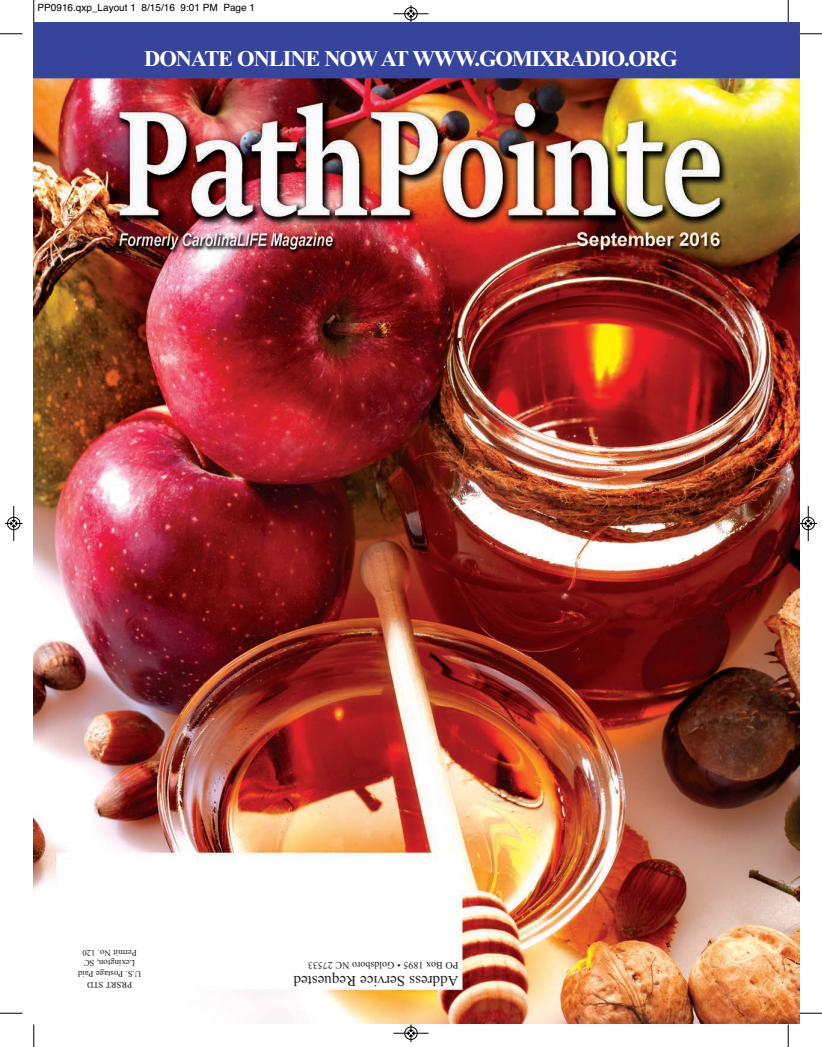
<style>
.page{position:relative;width:822px;height:1047px;background:#fff}
.page>*{position:absolute;margin:0;border:0;box-sizing:border-box;transform-origin:0 0}
.t1{font:700 22.5px "Times New Roman";letter-spacing:-.05em;color:#fff}
.t2{font:15px "Times New Roman";color:#231f20}
.t3{font:10px "Helvetica";color:#000}
.t4{font:10px "Times New Roman";color:#231f20}
.t5{font:8.75px/10.5px "Times New Roman";color:#231f20;text-align:center}
</style>
<div class="page">
<img style="left:34px;top:22px;width:765px;height:1001px">
<svg style="left:33px;top:0;width:2px;height:22px"></svg>
<svg style="left:0;top:33px;width:22px;height:2px"></svg>
<svg style="left:787px;top:0;width:1px;height:22px"></svg>
<svg style="left:799px;top:33px;width:22px;height:2px"></svg>
<svg style="left:33px;top:1024px;width:2px;height:22px"></svg>
<svg style="left:0;top:1012px;width:22px;height:1px"></svg>
<svg style="left:787px;top:1024px;width:1px;height:22px"></svg>
<svg style="left:799px;top:1012px;width:22px;height:1px"></svg>
<hr style="left:393px;top:14px;width:35px;height:1px;background:#000">
<div style="left:404px;top:7px;width:13px;height:13px;border:1px solid #000;border-radius:50%"></div>
<svg style="left:407px;top:5px;width:7px;height:17px"></svg>
<hr style="left:393px;top:1032px;width:35px;height:1px;background:#000">
<div style="left:404px;top:1026px;width:13px;height:13px;border:1px solid #000;border-radius:50%"></div>
<svg style="left:407px;top:1024px;width:7px;height:17px"></svg>
<div style="left:7px;top:516px;width:13px;height:14px;border:1px solid #fff;border-radius:50%"></div>
<hr style="left:14px;top:506px;width:1px;height:35px;background:#000">
<div style="left:7px;top:517px;width:13px;height:13px;border:1px solid #000;border-radius:50%"></div>
<svg style="left:5px;top:520px;width:17px;height:6px"></svg>
<div style="left:801px;top:516px;width:13px;height:14px;border:1px solid #fff;border-radius:50%"></div>
<hr style="left:807px;top:506px;width:1px;height:35px;background:#000">
<div style="left:801px;top:517px;width:13px;height:13px;border:1px solid #000;border-radius:50%"></div>
<svg style="left:799px;top:520px;width:17px;height:6px"></svg>
<p class="t3" style="left:38px;top:2px;width:219px">PP0916.qxp_Layout 1 8/15/16 9:01 PM Page 1</p>
<h1 class="t1" style="left:144px;top:45px;width:534px">DONATE ONLINE NOW AT WWW.GOMIXRADIO.ORG</h1>
<p class="t5" style="left:141px;top:989px;width:65px;rotate:-180deg">PRSRT STD<br>U.S. Postage Paid<br>Lexington, SC<br>Permit No. 120</p>
<p class="t4" style="left:458px;top:970px;width:152px;rotate:-180deg">PO Box 1895 • Goldsboro NC 27533</p>
<h2 class="t2" style="left:458px;top:990px;width:166px;rotate:-180deg">Address Service Requested</h2>
</div>
